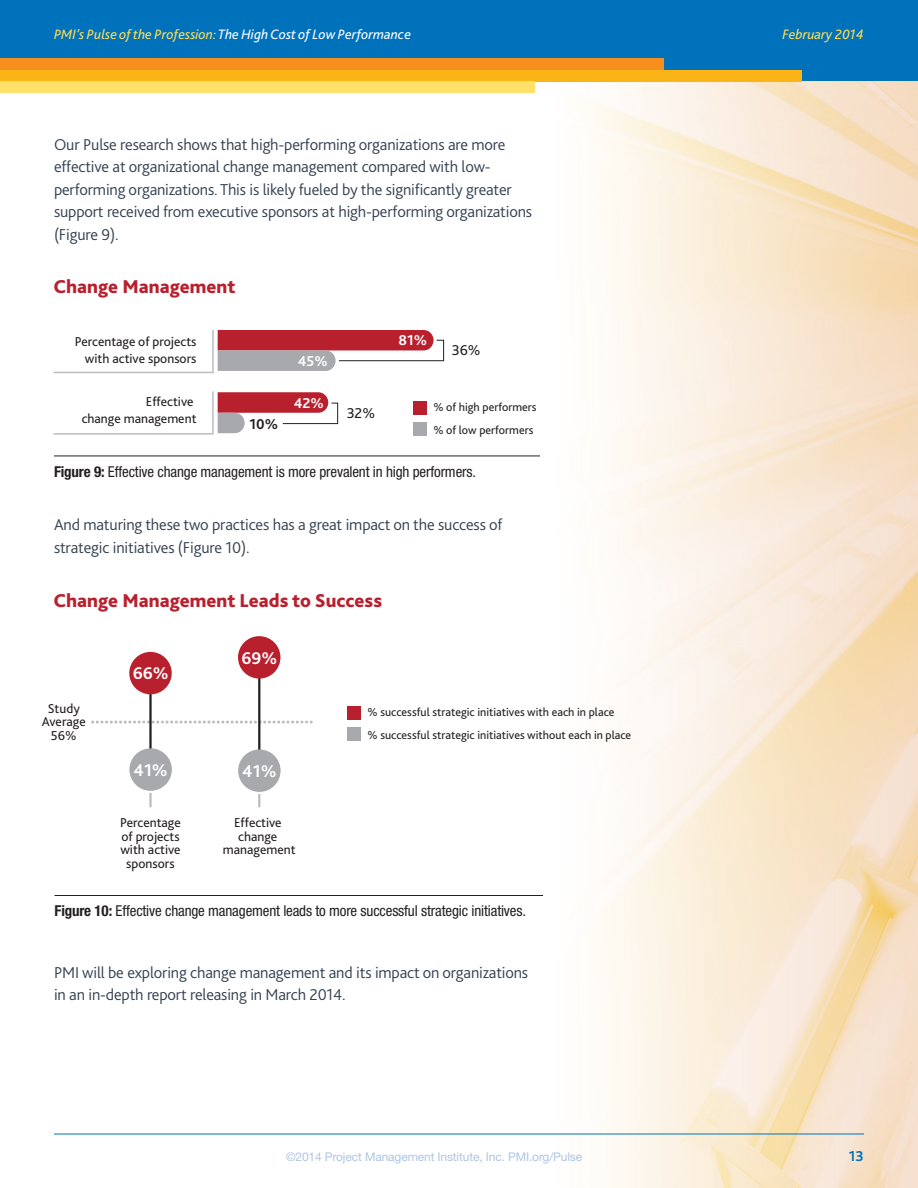
<style>
.page{position:relative;width:918px;height:1188px;background:#fff}
.page>*{position:absolute;margin:0;border:0;box-sizing:border-box;transform-origin:0 0}
.t1{font:800 19.5px "Bliss 2";color:#b9202e}
.t2{font:700 17.85px "Bliss 2";color:#fff}
.Body{font:300 16.5px/22.5px "Bliss 2";letter-spacing:-.01em;color:#334150}
.Figure{font:condensed 15px "Helvetica Neue LT Std";letter-spacing:-.01em;color:#231f20}
.t3{font:700 15px "Bliss 2";color:#fff}
.t4{font:15px "Bliss 2";color:#231f20}
.t5{font:700 15px "Bliss 2";color:#231f20}
.t6{font:700 15px "Bliss 2";color:#0072bc}
.t7{font:italic 14.25px "Bliss 2";color:#fff}
.t8{font:italic 14.25px "Bliss 2";color:#ffdd54}
.t9{font:13.5px/13.5px "Bliss 2";color:#231f20;text-align:center}
.t10{font:12px/22.5px "Bliss 2";color:#231f20}
.t11{font:12px "Helvetica Neue LT Std";letter-spacing:-.01em;color:#aec5e5}
.s1{color:#ffdd54}
.s2{font-weight:700}
</style>
<div class="page">
<img style="left:135px;top:82px;width:783px;height:1106px">
<div style="left:0;top:0;width:918px;height:81px;background:#0072bc"></div>
<div style="left:0;top:58px;width:663px;height:12px;background:#f68f1e"></div>
<div style="left:0;top:70px;width:802px;height:11px;background:#fbb416"></div>
<div style="left:0;top:81px;width:535px;height:12px;background:#ffe068"></div>
<hr style="left:54px;top:1134px;width:810px;height:1px;background:#0072bc">
<svg style="left:53px;top:329px;width:392px;height:45px"></svg>
<svg style="left:53px;top:390px;width:286px;height:45px"></svg>
<div style="left:413px;top:401px;width:13px;height:13px;background:#b9202e"></div>
<div style="left:413px;top:423px;width:13px;height:13px;background:#a8a9ad"></div>
<hr style="left:54px;top:456px;width:486px;height:1px;background:#231f20">
<svg style="left:93px;top:721px;width:219px;height:3px"></svg>
<hr style="left:258px;top:756px;width:2px;height:51px;background:#bcbdc0">
<div style="left:347px;top:706px;width:13px;height:13px;background:#b9202e"></div>
<div style="left:347px;top:728px;width:13px;height:13px;background:#a8a9ad"></div>
<hr style="left:149px;top:764px;width:3px;height:43px;background:#bcbdc0">
<hr style="left:258px;top:646px;width:2px;height:107px;background:#231f20">
<hr style="left:149px;top:694px;width:3px;height:59px;background:#231f20">
<div style="left:238px;top:636px;width:42px;height:43px;background:#b9202e;border-radius:50%"></div>
<div style="left:129px;top:652px;width:43px;height:42px;background:#b9202e;border-radius:50%"></div>
<svg style="left:254px;top:792px;width:10px;height:2px"></svg>
<svg style="left:146px;top:791px;width:9px;height:2px"></svg>
<div style="left:238px;top:749px;width:43px;height:43px;background:#a8a9ad;border-radius:50%"></div>
<div style="left:129px;top:748px;width:43px;height:43px;background:#a8a9ad;border-radius:50%"></div>
<hr style="left:55px;top:895px;width:488px;height:1px;background:#231f20">
<p class="t7" style="left:54px;top:25px;width:359px"><span class="s1">PMI’s Pulse of the Profession:</span> The High Cost of Low Performance</p>
<p class="t8" style="left:782px;top:25px;width:83px">February 2014</p>
<p class="Body" style="left:54px;top:133px;width:480px">Our Pulse research shows that high-performing organizations are more effective at organizational change management compared with low&shy;performing organizations. This is likely fueled by the significantly greater support received from executive sponsors at high-performing organizations (Figure 9).</p>
<p class="t1" style="left:53px;top:274px;width:184px">Change Management</p>
<p class="t9" style="left:75px;top:333px;width:123px;line-height:16.5px;text-align:right">Percentage of projects with active sponsors</p>
<p class="t9" style="left:82px;top:393px;width:116px;line-height:16.5px;text-align:right">Effective<br>change management</p>
<p class="t5" style="left:250px;top:414px;width:30px">10%</p>
<p class="t3" style="left:298px;top:352px;width:32px">45%</p>
<p class="t3" style="left:398px;top:331px;width:30px">81%</p>
<p class="t4" style="left:452px;top:341px;width:30px">36%</p>
<p class="t3" style="left:294px;top:393px;width:32px">42%</p>
<p class="t10" style="left:433px;top:395px;width:105px">% of high performers % of low performers</p>
<p class="t4" style="left:347px;top:404px;width:30px">32%</p>
<p class="Figure" style="left:54px;top:463px;width:424px"><span class="s2">Figure 9:</span> Effective change management is more prevalent in high performers.</p>
<p class="Body" style="left:54px;top:513px;width:450px">And maturing these two practices has a great impact on the success of strategic initiatives (Figure 10).</p>
<p class="t1" style="left:53px;top:589px;width:330px">Change Management Leads to Success</p>
<p class="t9" style="left:42px;top:701px;width:46px">Study<br>Average<br>56%</p>
<p class="t2" style="left:133px;top:662px;width:37px">66%</p>
<p class="t2" style="left:241px;top:647px;width:37px">69%</p>
<p class="t2" style="left:134px;top:759px;width:36px">41%</p>
<p class="t2" style="left:242px;top:760px;width:36px">41%</p>
<p class="t9" style="left:120px;top:816px;width:62px">Percentage of projects with active sponsors</p>
<p class="t9" style="left:223px;top:816px;width:74px">Effective change management</p>
<p class="t10" style="left:368px;top:701px;width:265px">% successful strategic initiatives with each in place<br>% successful strategic initiatives without each in place</p>
<p class="Figure" style="left:55px;top:902px;width:473px"><span class="s2">Figure 10:</span> Effective change management leads to more successful strategic initiatives.</p>
<p class="Body" style="left:54px;top:961px;width:476px">PMI will be exploring change management and its impact on organizations in an in-depth report releasing in March 2014.</p>
<p class="t11" style="left:286px;top:1150px;width:298px">©2014 Project Management Institute, Inc. PMI.org/Pulse</p>
<p class="t6" style="left:849px;top:1147px;width:17px">13</p>
</div>
